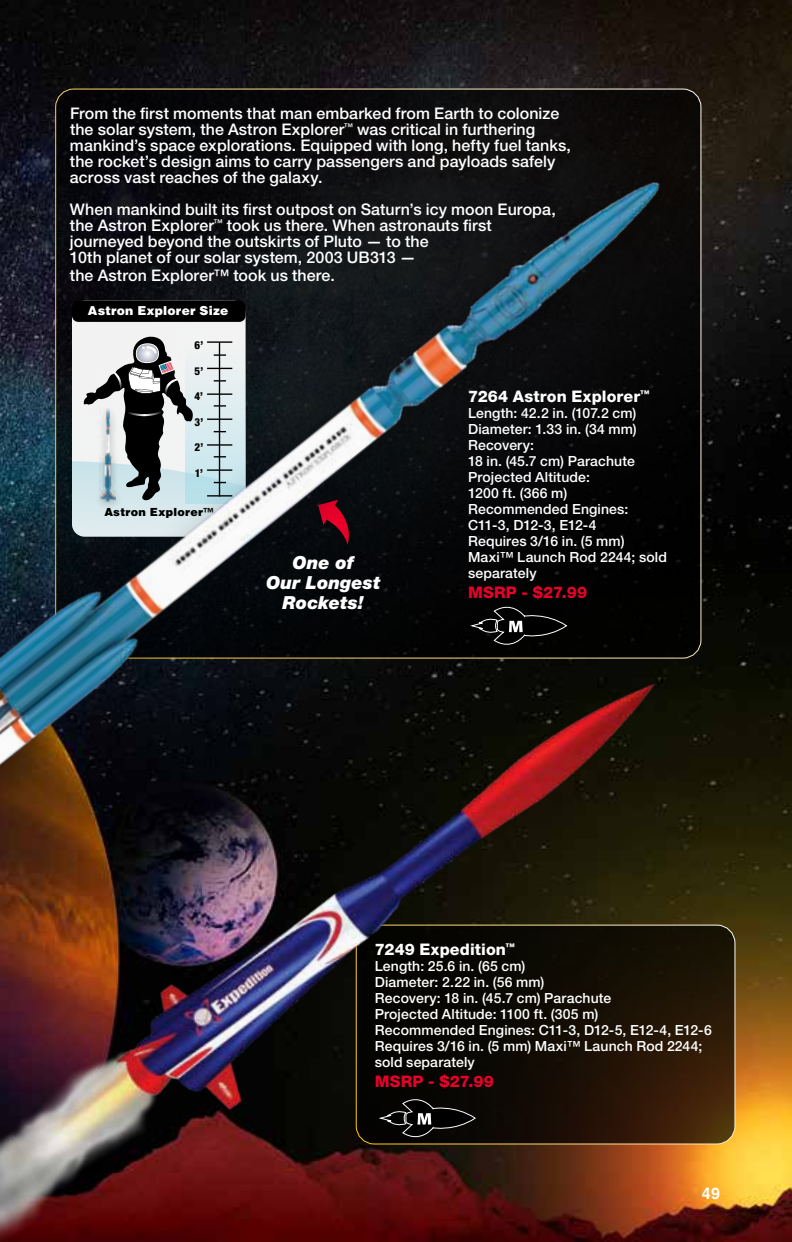
<style>
.page{position:relative;width:792px;height:1242px;background:#fff}
.page>*{position:absolute;margin:0;border:0;box-sizing:border-box;transform-origin:0 0}
.t1{font:italic 900 18px/20px "Helvetica Neue LT Std";letter-spacing:.005em;color:#fff;text-align:center}
.t2{font:500 16px/16px "Helvetica Neue LT Std";letter-spacing:.005em;color:#fff}
.t3{font:800 16px "Helvetica Neue LT Std";letter-spacing:.01em;color:#fff}
.t4{font:800 16px "Helvetica Neue LT Std";letter-spacing:.015em;color:#e8002a}
.t5{font:700 16px "Helvetica LT Std";color:#fff}
.t6{font:500 14px/16px "Helvetica Neue LT Std";letter-spacing:.01em;color:#fff}
.t7{font:900 12.4px "Helvetica LT Std";letter-spacing:.015em;color:#fff}
.t8{font:900 11.2px "Helvetica LT Std";letter-spacing:.02em;color:#000}
.t9{font:800 condensed 11px "Helvetica Neue LT Std";color:#000}
</style>
<div class="page">
<img style="left:0;top:0;width:792px;height:1242px">
<img style="left:0;top:913px;width:736px;height:329px">
<div style="left:0;top:160px;width:692px;height:1010px;background:#000;opacity:.23"></div>
<img style="left:0;top:82px;width:775px;height:831px">
<p class="t2" style="left:70px;top:106px;width:503px">From the first moments that man embarked from Earth to colonize the solar system, the Astron Explorer<sup>™</sup> was critical in furthering mankind’s space explorations. Equipped with long, hefty fuel tanks, the rocket’s design aims to carry passengers and payloads safely across vast reaches of the galaxy.</p>
<p class="t2" style="left:70px;top:202px;width:487px">When mankind built its first outpost on Saturn’s icy moon Europa, the Astron Explorer<sup>™</sup> took us there. When astronauts first journeyed beyond the outskirts of Pluto — to the<br>10th planet of our solar system, 2003 UB313 —</p>
<p class="t2" style="left:70px;top:268px;width:266px">the Astron Explorer™ took us there.</p>
<p class="t7" style="left:88px;top:303px;width:142px">Astron Explorer Size</p>
<p class="t9" style="left:195px;top:338px;width:10px">6’</p>
<p class="t9" style="left:195px;top:364px;width:10px">5’</p>
<p class="t9" style="left:195px;top:389px;width:10px">4’</p>
<p class="t9" style="left:195px;top:415px;width:10px">3’</p>
<p class="t9" style="left:195px;top:441px;width:10px">2’</p>
<p class="t9" style="left:195px;top:466px;width:10px">1’</p>
<p class="t8" style="left:104px;top:505px;width:111px">Astron Explorer™</p>
<p class="t1" style="left:266px;top:552px;width:116px">One of<br>Our Longest<br>Rockets!</p>
<p class="t3" style="left:468px;top:387px;width:183px">7264 Astron Explorer<sup>™</sup></p>
<p class="t6" style="left:468px;top:405px;width:200px">Length: 42.2 in. (107.2 cm)<br>Diameter: 1.33 in. (34 mm)<br>Recovery:<br>18 in. (45.7 cm) Parachute<br>Projected Altitude:<br>1200 ft. (366 m)<br>Recommended Engines:<br>C11-3, D12-3, E12-4<br>Requires 3/16 in. (5 mm)<br>Maxi™ Launch Rod 2244; sold separately</p>
<p class="t4" style="left:468px;top:583px;width:121px">MSRP - $27.99</p>
<p class="t3" style="left:375px;top:940px;width:142px">7249 Expedition<sup>™</sup></p>
<p class="t6" style="left:375px;top:958px;width:339px">Length: 25.6 in. (65 cm)<br>Diameter: 2.22 in. (56 mm)<br>Recovery: 18 in. (45.7 cm) Parachute<br>Projected Altitude: 1100 ft. (305 m)<br>Recommended Engines: C11-3, D12-5, E12-4, E12-6<br>Requires 3/16 in. (5 mm) Maxi™ Launch Rod 2244; sold separately</p>
<p class="t4" style="left:375px;top:1072px;width:121px">MSRP - $27.99</p>
<p class="t5" style="left:702px;top:1184px;width:19px">49</p>
</div>
